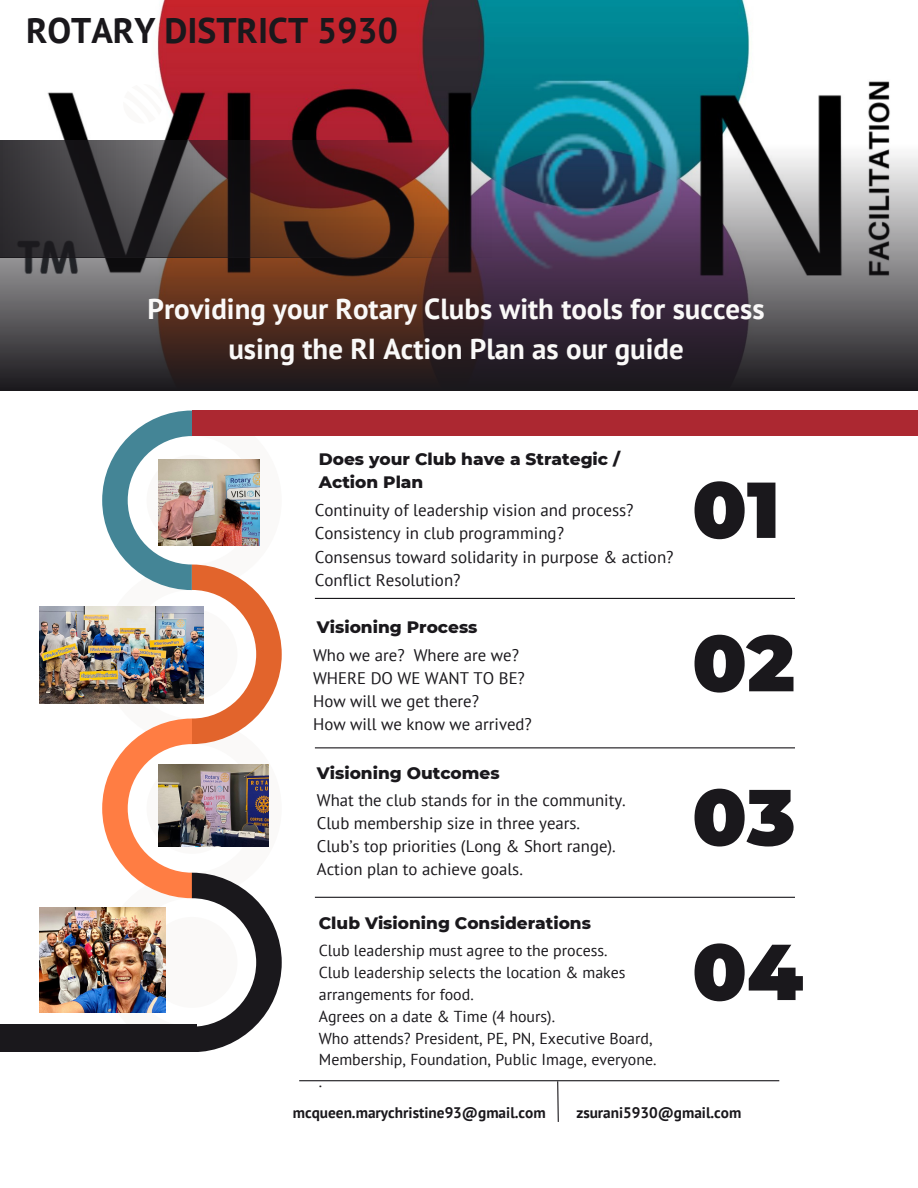
<style>
.page{position:relative;width:918px;height:1188px;background:#fff}
.page>*{position:absolute;margin:0;border:0;box-sizing:border-box;transform-origin:0 0}
.t1{font:900 79.05px "Montserrat";color:#1a181c}
.t2{font:700 35.55px "PT Sans";color:#1a181c}
.t3{font:700 28.95px/40.5px "PT Sans";color:#faf9f8;text-align:center}
.t4{font:16.95px "PT Sans";color:#1a181c}
.t5{font:800 16.95px/23.2px "Montserrat";color:#1a181c}
.t6{font:16.8px "PT Sans";color:#1a181c}
.t7{font:15.9px/21.8px "PT Sans";color:#1a181c}
.t8{font:700 15.3px "PT Sans";color:#1a181c}
</style>
<div class="page">
<div style="left:192px;top:411px;width:726px;height:25px;background:#ac2831"></div>
<div style="left:0;top:1025px;width:197px;height:27px;background:#1a181c"></div>
<img style="left:47px;top:0;width:843px;height:111px">
<svg style="left:0;top:111px;width:918px;height:279px;background:#534b51"></svg>
<svg style="left:0;top:140px;width:563px;height:117px;background:#4a3739"></svg>
<svg style="left:102px;top:411px;width:180px;height:641px"></svg>
<svg style="left:123px;top:84px;width:40px;height:39px"></svg>
<hr style="left:315px;top:897px;width:480px;height:1px;background:#1a181c">
<hr style="left:315px;top:747px;width:480px;height:1px;background:#1a181c">
<hr style="left:315px;top:598px;width:480px;height:1px;background:#1a181c">
<svg style="left:557px;top:1081px;width:2px;height:41px"></svg>
<hr style="left:299px;top:1080px;width:480px;height:1px;background:#1a181c">
<img style="left:159px;top:459px;width:101px;height:87px">
<img style="left:159px;top:765px;width:110px;height:82px">
<img style="left:40px;top:607px;width:163px;height:96px">
<img style="left:40px;top:908px;width:126px;height:104px">
<p class="t2" style="left:26px;top:7px;width:373px">ROTARY DISTRICT 5930</p>
<h3 class="t3" style="left:148px;top:288px;width:619px">Providing your Rotary Clubs with tools for success using the RI Action Plan as our guide</h3>
<p class="t5" style="left:319px;top:447px;width:303px">Does your Club have a Strategic /<br>Action Plan</p>
<p class="t4" style="left:315px;top:499px;width:320px">Continuity of leadership vision and process?</p>
<p class="t4" style="left:315px;top:522px;width:251px">Consistency in club programming?</p>
<p class="t4" style="left:315px;top:545px;width:360px">Consensus toward solidarity in purpose &amp; action?</p>
<p class="t4" style="left:315px;top:569px;width:147px">Conflict Resolution?</p>
<p class="t5" style="left:317px;top:616px;width:162px">Visioning Process</p>
<p class="t6" style="left:313px;top:644px;width:208px">Who we are? Where are we?</p>
<p class="t6" style="left:313px;top:667px;width:213px">WHERE DO WE WANT TO BE?</p>
<p class="t6" style="left:313px;top:690px;width:167px">How will we get there?</p>
<p class="t6" style="left:313px;top:713px;width:220px">How will we know we arrived?</p>
<h3 class="t5" style="left:317px;top:761px;width:184px">Visioning Outcomes</h3>
<p class="t6" style="left:317px;top:789px;width:310px">What the club stands for in the community.</p>
<p class="t6" style="left:317px;top:812px;width:265px">Club membership size in three years.</p>
<p class="t6" style="left:317px;top:835px;width:301px">Club’s top priorities (Long &amp; Short range).</p>
<p class="t6" style="left:317px;top:858px;width:208px">Action plan to achieve goals.</p>
<p class="t5" style="left:319px;top:912px;width:274px">Club Visioning Considerations</p>
<h1 class="t7" style="left:319px;top:940px;width:290px">Club leadership must agree to the process.</h1>
<p class="t7" style="left:319px;top:961px;width:308px">Club leadership selects the location &amp; makes arrangements for food.</p>
<p class="t7" style="left:319px;top:1005px;width:238px">Agrees on a date &amp; Time (4 hours).</p>
<p class="t7" style="left:319px;top:1027px;width:339px">Who attends? President, PE, PN, Executive Board,<br>Membership, Foundation, Public Image, everyone. .</p>
<h3 class="t1" style="left:692px;top:461px;width:89px">01</h3>
<p class="t1" style="left:692px;top:615px;width:104px">02</p>
<h3 class="t1" style="left:692px;top:769px;width:105px">03</h3>
<p class="t1" style="left:692px;top:924px;width:112px">04</p>
<p class="t8" style="left:293px;top:1103px;width:254px">mcqueen.marychristine93@gmail.com</p>
<p class="t8" style="left:576px;top:1103px;width:167px">zsurani5930@gmail.com</p>
</div>
